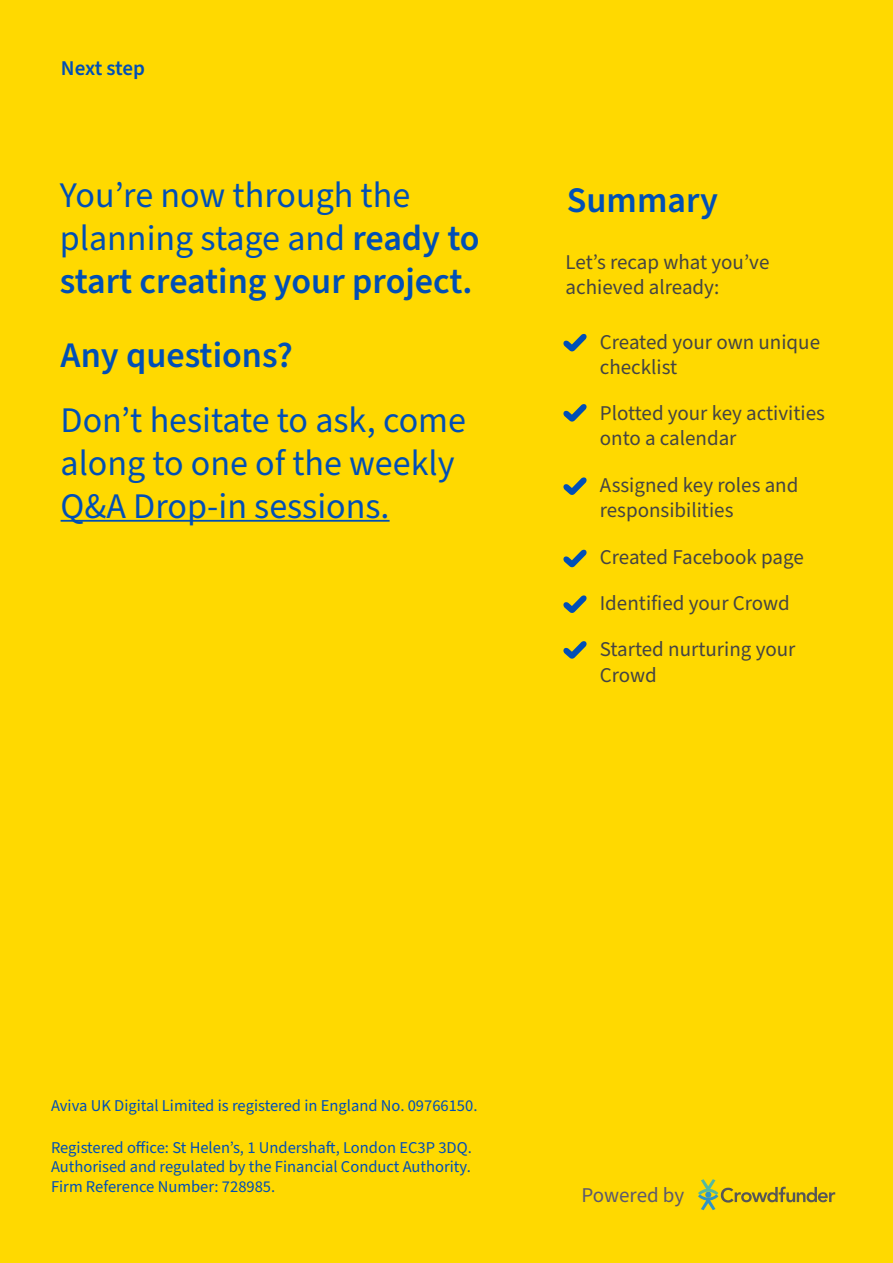
<style>
.page{position:relative;width:893px;height:1263px;background:#ffd900}
.page>*{position:absolute;margin:0;border:0;box-sizing:border-box;transform-origin:0 0}
.t1{font:36px/43.2px "Source Sans Pro";color:#004fb6}
.t2{font:600 36px "Source Sans Pro";color:#004fb6}
.t3{font:21px/25.2px "Source Sans Pro";color:#444}
.t4{font:21px "Source Sans Pro";letter-spacing:-.005em;color:#5c596d}
.t5{font:600 21px "Source Sans Pro";letter-spacing:-.015em;color:#004fb6}
.t6{font:16.5px/19.8px "Source Sans Pro";color:#004fb6;text-align:justify}
.s1{font-weight:600}
</style>
<div class="page">
<svg style="left:698px;top:1179px;width:137px;height:31px;background:#d9c118"></svg>
<hr style="left:61px;top:520px;width:329px;height:2px;background:#004fb6">
<svg style="left:563px;top:477px;width:24px;height:18px"></svg>
<svg style="left:563px;top:641px;width:24px;height:18px"></svg>
<svg style="left:563px;top:404px;width:24px;height:18px"></svg>
<svg style="left:563px;top:549px;width:24px;height:18px"></svg>
<svg style="left:563px;top:595px;width:24px;height:18px"></svg>
<svg style="left:563px;top:333px;width:24px;height:18px"></svg>
<p class="t5" style="left:61px;top:54px;width:86px">Next step</p>
<h1 class="t1" style="left:60px;top:175px;width:421px">You’re now through the planning stage and <span class="s1">ready to start creating your project.</span></h1>
<h1 class="t2" style="left:61px;top:331px;width:234px">Any questions?</h1>
<h1 class="t1" style="left:61px;top:399px;width:407px">Don’t hesitate to ask, come along to one of the weekly<br>Q&amp;A Drop-in sessions.</h1>
<h1 class="t2" style="left:567px;top:176px;width:153px">Summary</h1>
<p class="t3" style="left:566px;top:250px;width:205px">Let’s recap what you’ve achieved already:</p>
<p class="t3" style="left:600px;top:330px;width:222px">Created your own unique checklist</p>
<p class="t3" style="left:600px;top:401px;width:227px">Plotted your key activities onto a calendar</p>
<p class="t3" style="left:600px;top:473px;width:200px">Assigned key roles and responsibilities</p>
<p class="t3" style="left:600px;top:545px;width:206px">Created Facebook page</p>
<p class="t3" style="left:600px;top:591px;width:192px">Identified your Crowd</p>
<p class="t3" style="left:600px;top:638px;width:197px">Started nurturing your<br>Crowd</p>
<p class="t6" style="left:51px;top:1097px;width:428px">Aviva UK Digital Limited is registered in England No. 09766150.</p>
<p class="t6" style="left:51px;top:1138px;width:422px">Registered office: St Helen’s, 1 Undershaft, London EC3P 3DQ.<br>Authorised and regulated by the Financial Conduct Authority.<br>Firm Reference Number: 728985.</p>
<p class="t4" style="left:581px;top:1181px;width:104px">Powered by</p>
</div>
